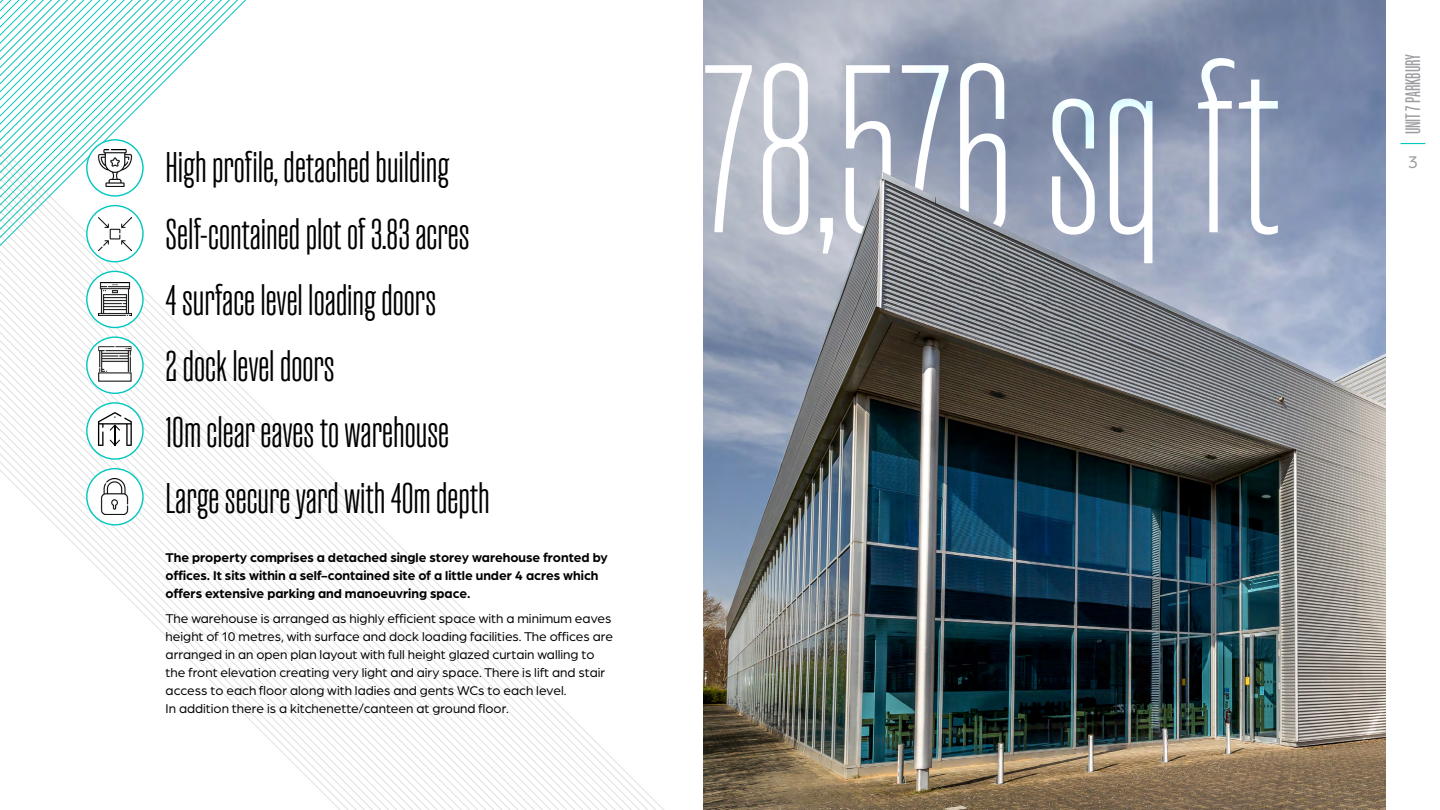
<style>
.page{position:relative;width:1440px;height:810px;background:#fff}
.page>*{position:absolute;margin:0;border:0;box-sizing:border-box;transform-origin:0 0}
.t1{font:238.65px "Magno Sans Variable Roman";color:#fff}
.t2{font:42.9px/66.2px "Magno Sans Variable Roman";color:#000}
.t3{font:21px "Magno Sans Variable Roman";letter-spacing:-.005em;color:#9d9ca1}
.t4{font:18px "Arboria";color:#9d9ca1}
.t5{font:13.5px/18px "Arboria";color:#000}
.t6{font:700 13.5px/18px "Arboria";color:#000}
</style>
<div class="page">
<svg style="left:0;top:0;width:552px;height:810px"></svg>
<img style="left:704px;top:0;width:682px;height:810px">
<svg style="left:1400px;top:143px;width:25px;height:1px"></svg>
<img style="left:854px;top:172px;width:380px;height:164px">
<svg style="left:87px;top:140px;width:56px;height:56px"></svg>
<div style="left:86px;top:139px;width:58px;height:58px;border:1px solid #00c7bf;border-radius:50%"></div>
<div style="left:87px;top:206px;width:56px;height:56px;background:#fff;border-radius:50%"></div>
<div style="left:86px;top:205px;width:58px;height:57px;border:1px solid #00c7bf;border-radius:50%"></div>
<div style="left:87px;top:271px;width:56px;height:57px;background:#fff;border-radius:50%"></div>
<div style="left:86px;top:271px;width:58px;height:57px;border:1px solid #00c7bf;border-radius:50%"></div>
<svg style="left:87px;top:337px;width:56px;height:56px"></svg>
<div style="left:86px;top:336px;width:58px;height:58px;border:1px solid #00c7bf;border-radius:50%"></div>
<div style="left:87px;top:403px;width:56px;height:56px;background:#fff;border-radius:50%"></div>
<div style="left:86px;top:402px;width:58px;height:58px;border:1px solid #00c7bf;border-radius:50%"></div>
<div style="left:87px;top:469px;width:56px;height:56px;background:#fff;border-radius:50%"></div>
<div style="left:86px;top:468px;width:58px;height:58px;border:1px solid #00c7bf;border-radius:50%"></div>
<img style="left:96px;top:150px;width:37px;height:36px">
<img style="left:98px;top:283px;width:33px;height:33px">
<img style="left:98px;top:217px;width:33px;height:33px">
<svg style="left:98px;top:412px;width:34px;height:34px"></svg>
<img style="left:98px;top:346px;width:33px;height:26px">
<img style="left:100px;top:479px;width:29px;height:36px">
<h2 class="t2" style="left:166px;top:133px;width:326px">High profile, detached building<br>Self-contained plot of 3.83 acres<br>4 surface level loading doors<br>2 dock level doors<br>10m clear eaves to warehouse<br>Large secure yard with 40m depth</h2>
<p class="t6" style="left:166px;top:548px;width:444px">The property comprises a detached single storey warehouse fronted by offices. It sits within a self-contained site of a little under 4 acres which offers extensive parking and manoeuvring space.</p>
<p class="t5" style="left:166px;top:609px;width:449px">The warehouse is arranged as highly efficient space with a minimum eaves height of 10 metres, with surface and dock loading facilities. The offices are arranged in an open plan layout with full height glazed curtain walling to the front elevation creating very light and airy space. There is lift and stair access to each floor along with ladies and gents WCs to each level.<br>In addition there is a kitchenette/canteen at ground floor.</p>
<h1 class="t1" style="left:701px;top:12px;width:581px">78,576 sq ft</h1>
<h3 class="t3" style="left:1400px;top:134px;width:82px;rotate:-90deg">UNIT 7 PARKBURY</h3>
<h3 class="t4" style="left:1408px;top:150px;width:12px">3</h3>
</div>
